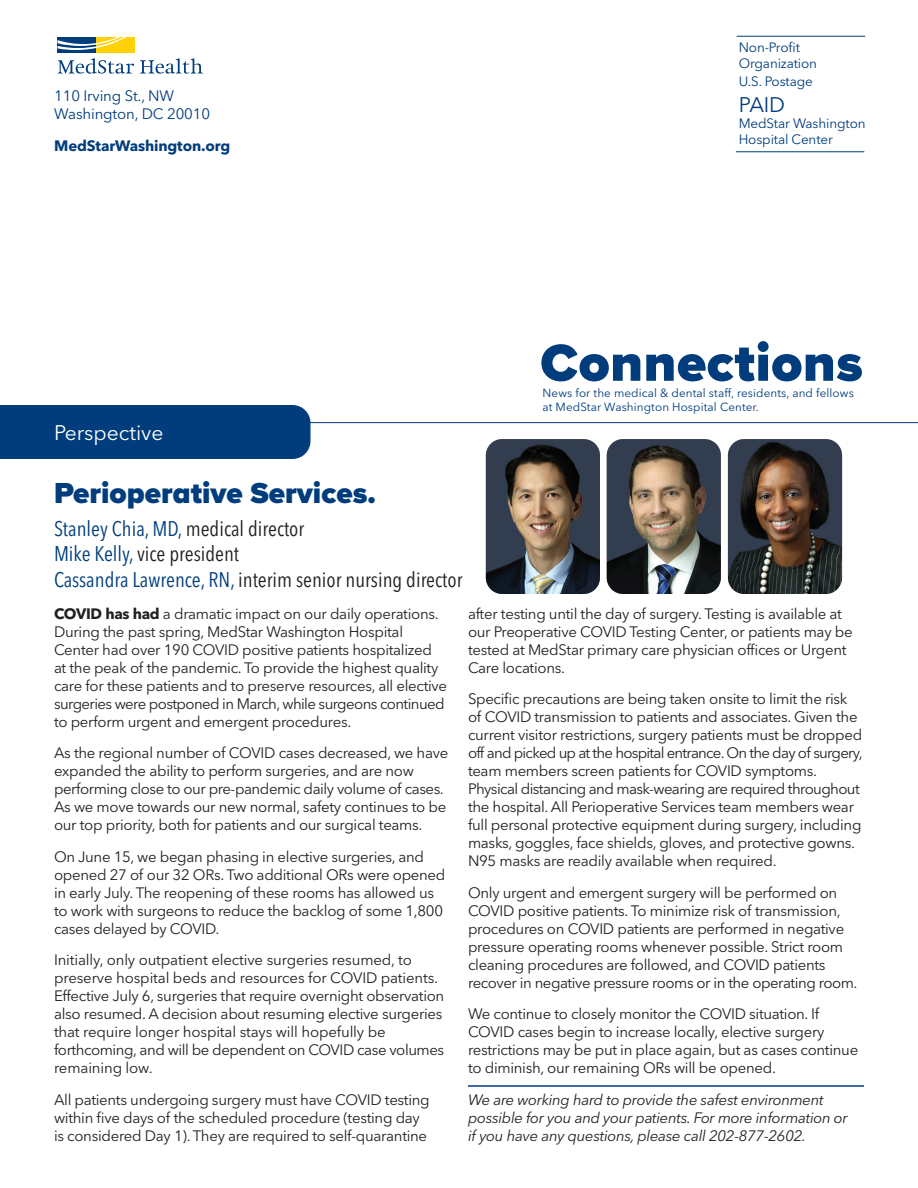
<style>
.page{position:relative;width:918px;height:1188px;background:#fff}
.page>*{position:absolute;margin:0;border:0;box-sizing:border-box;transform-origin:0 0}
.t1{font:900 54px "Proxima Nova A";letter-spacing:.01em;color:#013d7d}
.t2{font:900 30px "Proxima Nova A";color:#013d7d}
.t3{font:condensed 21px/25.5px "Avenir Next LT Pro";color:#231f20}
.t4{font:21px "Avenir Next LT Pro";color:#fff}
.t5{font:21px "Avenir Next LT Pro";color:#013d7d}
.t6{font:15px/18px "Avenir Next LT Pro";letter-spacing:-.02em;color:#231f20}
.t7{font:italic 15px/18px "Avenir Next LT Pro";letter-spacing:-.02em;color:#231f20}
.t8{font:15px/18px "Avenir Next LT Pro";letter-spacing:-.01em;color:#013d7d}
.t9{font:700 15px "Avenir Next LT Pro";letter-spacing:-.01em;color:#013d7d}
.t10{font:13.5px/16.2px "Avenir Next LT Pro";letter-spacing:-.01em;color:#013d7d}
.t11{font:11.7px/14.1px "Avenir Next LT Pro";letter-spacing:.01em;color:#013d7d}
.s1{color:#013d7d}
.s2{font-weight:700}
</style>
<div class="page">
<img style="left:728px;top:439px;width:114px;height:155px">
<img style="left:607px;top:439px;width:114px;height:155px">
<img style="left:486px;top:439px;width:114px;height:155px">
<hr style="left:240px;top:422px;width:678px;height:1px;background:#013d7d">
<div style="left:0;top:405px;width:310px;height:54px;background:#013d7d"></div>
<svg style="left:58px;top:58px;width:76px;height:16px"></svg>
<svg style="left:140px;top:58px;width:63px;height:16px"></svg>
<svg style="left:57px;top:52px;width:78px;height:1px"></svg>
<div style="left:96px;top:37px;width:39px;height:15px;background:#fed105"></div>
<div style="left:57px;top:37px;width:39px;height:15px;background:#013d7d"></div>
<svg style="left:57px;top:37px;width:69px;height:13px"></svg>
<hr style="left:737px;top:36px;width:128px;height:1px;background:#013d7d">
<hr style="left:736px;top:151px;width:128px;height:1px;background:#013d7d">
<hr style="left:468px;top:1085px;width:396px;height:2px;background:#013d7d">
<p class="t8" style="left:54px;top:87px;width:157px">110 Irving St., NW<br>Washington, DC 20010</p>
<p class="t9" style="left:54px;top:136px;width:177px">MedStarWashington.org</p>
<h3 class="t4" style="left:54px;top:420px;width:111px">Perspective</h3>
<h2 class="t2" style="left:54px;top:471px;width:323px">Perioperative Services.</h2>
<h3 class="t3" style="left:54px;top:515px;width:410px"><span class="s1">Stanley Chia, MD,</span> medical director<br><span class="s1">Mike Kelly,</span> vice president<br><span class="s1">Cassandra Lawrence, RN,</span> interim senior nursing director</h3>
<p class="t10" style="left:739px;top:39px;width:80px">Non-Profit<br>Organization</p>
<p class="t10" style="left:739px;top:74px;width:76px">U.S. Postage</p>
<h3 class="t5" style="left:739px;top:92px;width:48px">PAID</h3>
<p class="t10" style="left:739px;top:115px;width:128px">MedStar Washington<br>Hospital Center</p>
<h1 class="t1" style="left:540px;top:323px;width:324px">Connections</h1>
<p class="t11" style="left:543px;top:386px;width:313px">News for the medical &amp; dental staff, residents, and fellows at MedStar Washington Hospital Center.</p>
<p class="t6" style="left:54px;top:605px;width:395px"><span class="s2">COVID has had</span> a dramatic impact on our daily operations.<br>During the past spring, MedStar Washington Hospital Center had over 190 COVID positive patients hospitalized at the peak of the pandemic. To provide the highest quality care for these patients and to preserve resources, all elective surgeries were postponed in March, while surgeons continued to perform urgent and emergent procedures.</p>
<p class="t6" style="left:54px;top:744px;width:396px">As the regional number of COVID cases decreased, we have expanded the ability to perform surgeries, and are now performing close to our pre-pandemic daily volume of cases.<br>As we move towards our new normal, safety continues to be our top priority, both for patients and our surgical teams.</p>
<p class="t6" style="left:54px;top:848px;width:393px">On June 15, we began phasing in elective surgeries, and opened 27 of our 32 ORs. Two additional ORs were opened in early July. The reopening of these rooms has allowed us to work with surgeons to reduce the backlog of some 1,800 cases delayed by COVID.</p>
<p class="t6" style="left:54px;top:951px;width:392px">Initially, only outpatient elective surgeries resumed, to preserve hospital beds and resources for COVID patients.<br>Effective July 6, surgeries that require overnight observation also resumed. A decision about resuming elective surgeries that require longer hospital stays will hopefully be forthcoming, and will be dependent on COVID case volumes remaining low.</p>
<p class="t6" style="left:54px;top:1091px;width:377px">All patients undergoing surgery must have COVID testing within five days of the scheduled procedure (testing day is considered Day 1). They are required to self-quarantine</p>
<p class="t6" style="left:468px;top:605px;width:386px">after testing until the day of surgery. Testing is available at our Preoperative COVID Testing Center, or patients may be tested at MedStar primary care physician offices or Urgent Care locations.</p>
<p class="t6" style="left:468px;top:690px;width:396px">Specific precautions are being taken onsite to limit the risk of COVID transmission to patients and associates. Given the current visitor restrictions, surgery patients must be dropped off and picked up at the hospital entrance. On the day of surgery, team members screen patients for COVID symptoms.<br>Physical distancing and mask-wearing are required throughout the hospital. All Perioperative Services team members wear full personal protective equipment during surgery, including masks, goggles, face shields, gloves, and protective gowns.<br>N95 masks are readily available when required.</p>
<p class="t6" style="left:468px;top:884px;width:391px">Only urgent and emergent surgery will be performed on COVID positive patients. To minimize risk of transmission, procedures on COVID patients are performed in negative pressure operating rooms whenever possible. Strict room cleaning procedures are followed, and COVID patients recover in negative pressure rooms or in the operating room.</p>
<p class="t6" style="left:468px;top:1005px;width:392px">We continue to closely monitor the COVID situation. If COVID cases begin to increase locally, elective surgery restrictions may be put in place again, but as cases continue to diminish, our remaining ORs will be opened.</p>
<p class="t7" style="left:468px;top:1091px;width:381px">We are working hard to provide the safest environment possible for you and your patients. For more information or if you have any questions, please call 202-877-2602.</p>
</div>
